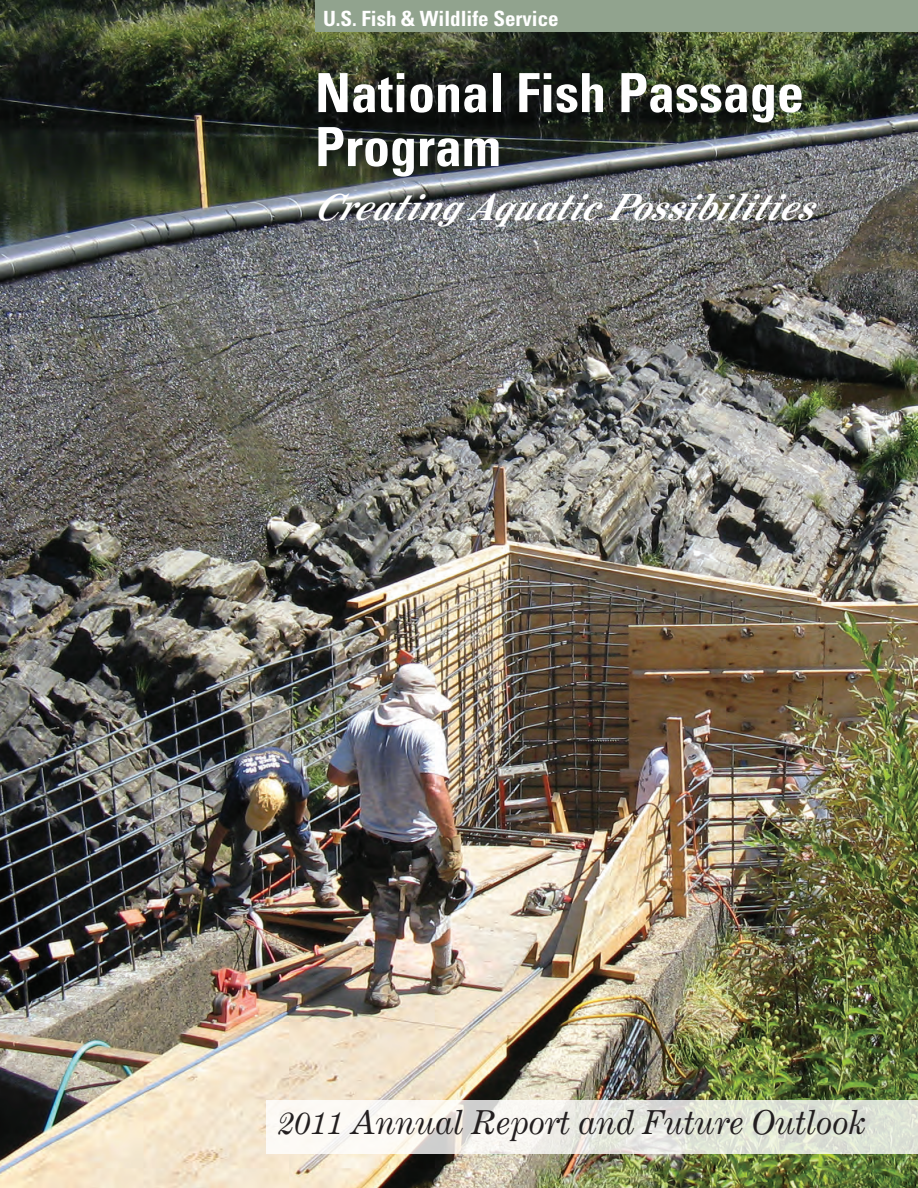
<style>
.page{position:relative;width:918px;height:1188px;background:#fff}
.page>*{position:absolute;margin:0;border:0;box-sizing:border-box;transform-origin:0 0}
.t1{font:700 condensed 54px/54px "Univers";color:#fff}
.t2{font:italic 700 36px "Century Expanded BT";color:#fff}
.t3{font:italic 33px "Century Expanded BT";color:#231f20}
.t4{font:700 condensed 21px "Univers";color:#fff}
.t5{font:10.5px "Century Expanded BT";color:#231f20}
</style>
<div class="page">
<img style="left:0;top:0;width:918px;height:1188px">
<div style="left:315px;top:0;width:603px;height:32px;background:#91a38e"></div>
<svg style="left:266px;top:1101px;width:652px;height:53px"></svg>
<p class="t4" style="left:323px;top:5px;width:237px">U.S. Fish &amp; Wildlife Service</p>
<p class="t1" style="left:315px;top:66px;width:490px">National Fish Passage<br>Program</p>
<p class="t2" style="left:315px;top:185px;width:516px">Creating Aq uaticPossibilities</p>
<p class="t5" style="left:865px;top:967px;width:40px;rotate:-90deg">USFWS</p>
<p class="t3" style="left:279px;top:1102px;width:589px">2011 Annual Report and Future Outlook</p>
</div>
